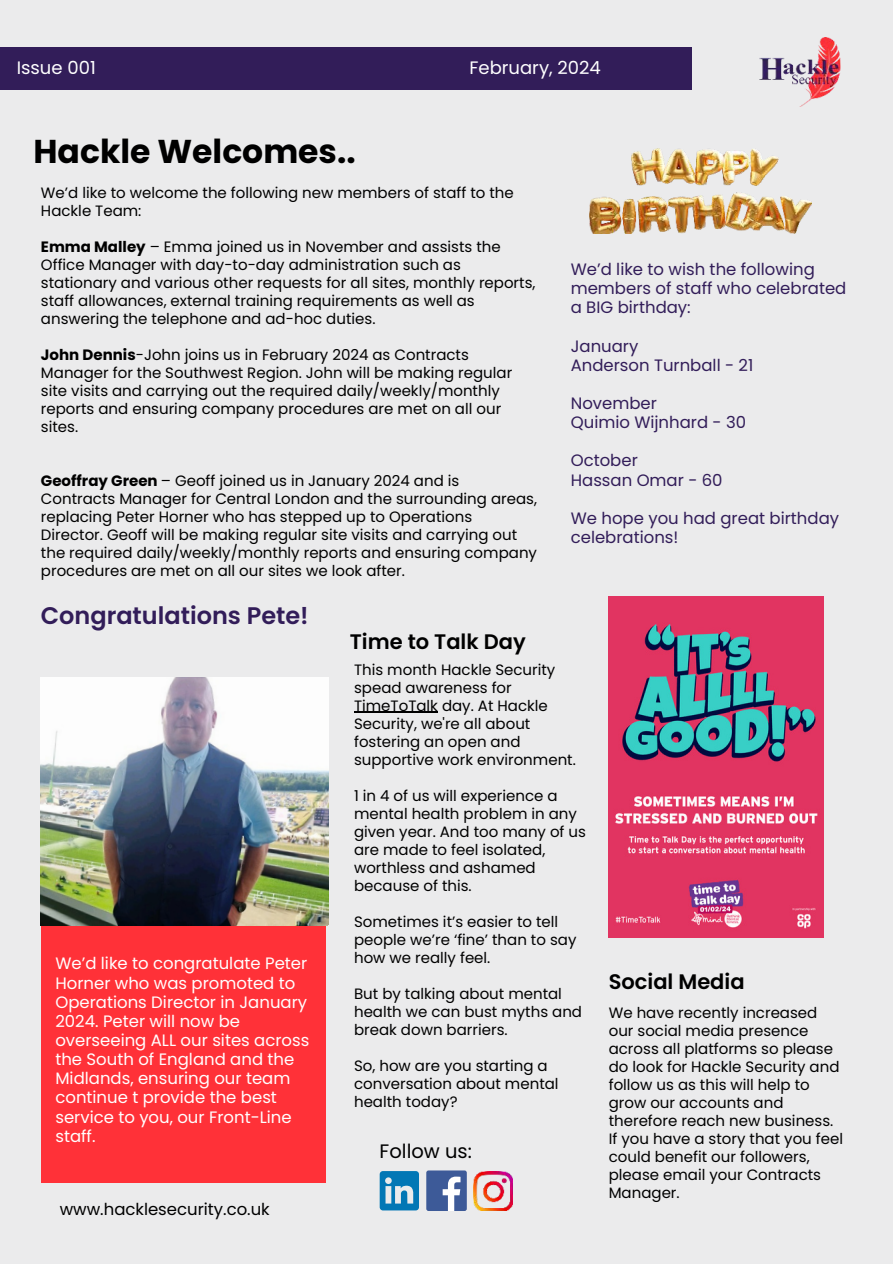
<style>
.page{position:relative;width:893px;height:1264px;background:#fff}
.page>*{position:absolute;margin:0;border:0;box-sizing:border-box;transform-origin:0 0}
.t1{font:700 33px "Poppins";color:#000}
.t2{font:600 24px "Poppins";color:#321d59}
.t3{font:600 21px "Poppins";color:#000}
.t4{font:19.5px "Poppins";color:#000}
.t5{font:18px "Poppins";color:#fff}
.t6{font:16.5px/19.2px "Poppins";color:#fff}
.t7{font:16.5px/19.2px "Poppins";color:#321d59}
.t8{font:16.5px "Poppins";color:#000}
.t9{font:15px/18px "Poppins";color:#000}
.s1{font-weight:700}
</style>
<div class="page">
<div style="left:0;top:0;width:892px;height:1263px;background:#ebebec"></div>
<div style="left:0;top:47px;width:691px;height:42px;background:#321d59"></div>
<div style="left:41px;top:681px;width:284px;height:501px;background:#ff3138"></div>
<img style="left:41px;top:677px;width:287px;height:248px">
<img style="left:589px;top:148px;width:222px;height:86px">
<img style="left:759px;top:38px;width:81px;height:68px">
<img style="left:608px;top:596px;width:215px;height:341px">
<svg style="left:379px;top:1171px;width:40px;height:39px"></svg>
<div style="left:426px;top:1170px;width:41px;height:40px;background:#3d5a98;border-radius:2px"></div>
<svg style="left:442px;top:1176px;width:18px;height:34px"></svg>
<img style="left:473px;top:1171px;width:40px;height:39px">
<hr style="left:354px;top:711px;width:84px;height:1px;background:#000">
<p class="t5" style="left:17px;top:57px;width:81px">Issue 001</p>
<p class="t5" style="left:469px;top:57px;width:133px">February, 2024</p>
<h1 class="t1" style="left:34px;top:132px;width:323px">Hackle Welcomes..</h1>
<p class="t9" style="left:41px;top:184px;width:474px">We’d like to welcome the following new members of staff to the<br>Hackle Team:</p>
<p class="t9" style="left:41px;top:238px;width:496px"><span class="s1">Emma Malley</span> – Emma joined us in November and assists the Office Manager with day-to-day administration such as stationary and various other requests for all sites, monthly reports, staff allowances, external training requirements as well as answering the telephone and ad-hoc duties.</p>
<p class="t9" style="left:41px;top:346px;width:473px"><span class="s1">John Dennis</span>-John joins us in February 2024 as Contracts Manager for the Southwest Region. John will be making regular site visits and carrying out the required daily/weekly/monthly reports and ensuring company procedures are met on all our sites.</p>
<p class="t9" style="left:41px;top:472px;width:497px"><span class="s1">Geoffray Green</span> – Geoff joined us in January 2024 and is Contracts Manager for Central London and the surrounding areas, replacing Peter Horner who has stepped up to Operations Director. Geoff will be making regular site visits and carrying out the required daily/weekly/monthly reports and ensuring company procedures are met on all our sites we look after.</p>
<p class="t7" style="left:570px;top:260px;width:277px">We’d like to wish the following members of staff who celebrated a BIG birthday:</p>
<p class="t7" style="left:570px;top:336px;width:184px">January<br>Anderson Turnball - 21</p>
<p class="t7" style="left:570px;top:394px;width:177px">November<br>Quimio Wijnhard - 30</p>
<p class="t7" style="left:570px;top:451px;width:153px">October<br>Hassan Omar - 60</p>
<p class="t7" style="left:570px;top:508px;width:270px">We hope you had great birthday celebrations!</p>
<h2 class="t2" style="left:41px;top:602px;width:269px">Congratulations Pete!</h2>
<p class="t6" style="left:55px;top:954px;width:255px">We’d like to congratulate Peter<br>Horner who was promoted to<br>Operations Director in January<br>2024. Peter will now be overseeing ALL our sites across the South of England and the<br>Midlands, ensuring our team continue t provide the best service to you, our Front-Line staff.</p>
<p class="t8" style="left:60px;top:1199px;width:211px">www.hacklesecurity.co.uk</p>
<h3 class="t3" style="left:350px;top:629px;width:177px">Time to Talk Day</h3>
<p class="t9" style="left:354px;top:660px;width:223px">This month Hackle Security spead awareness for<br>TimeToTalk day. At Hackle<br>Security, we're all about fostering an open and supportive work environment.</p>
<p class="t9" style="left:354px;top:786px;width:233px">1 in 4 of us will experience a mental health problem in any given year. And too many of us are made to feel isolated, worthless and ashamed because of this.</p>
<p class="t9" style="left:354px;top:912px;width:224px">Sometimes it’s easier to tell people we’re ‘fine’ than to say how we really feel.</p>
<p class="t9" style="left:354px;top:984px;width:229px">But by talking about mental health we can bust myths and break down barriers.</p>
<p class="t9" style="left:354px;top:1056px;width:206px">So, how are you starting a conversation about mental health today?</p>
<h3 class="t4" style="left:379px;top:1140px;width:94px">Follow us:</h3>
<h3 class="t3" style="left:608px;top:969px;width:137px">Social Media</h3>
<p class="t9" style="left:608px;top:1003px;width:236px">We have recently increased our social media presence across all platforms so please do look for Hackle Security and follow us as this will help to grow our accounts and therefore reach new business.<br>If you have a story that you feel could benefit our followers, please email your Contracts<br>Manager.</p>
</div>
